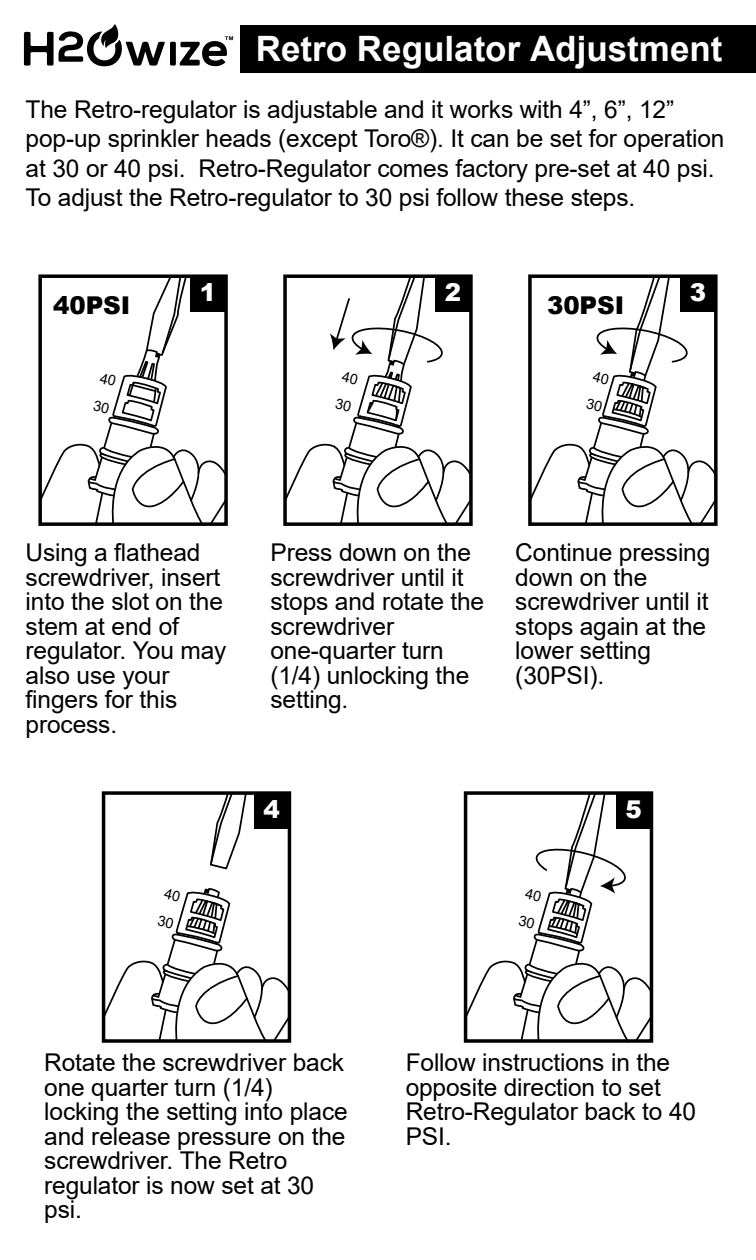
<style>
.page{position:relative;width:756px;height:1260px;background:#fff}
.page>*{position:absolute;margin:0;border:0;box-sizing:border-box;transform-origin:0 0}
.t1{font:700 35px "Arial";color:#fff}
.t2{font:24.5px/24.5px "Arial";letter-spacing:-.005em;color:#000}
.t3{font:900 24.5px "Arial";letter-spacing:-.005em;color:#000}
.t4{font:900 24.5px "Arial";color:#fff}
.t5{font:14.35px/28px "Arial";color:#000}
</style>
<div class="page">
<div style="left:241px;top:26px;width:515px;height:47px;background:#000"></div>
<svg style="left:23px;top:24px;width:210px;height:43px"></svg>
<svg style="left:284px;top:274px;width:189px;height:252px"></svg>
<svg style="left:528px;top:274px;width:190px;height:252px"></svg>
<svg style="left:39px;top:274px;width:189px;height:252px"></svg>
<svg style="left:464px;top:791px;width:190px;height:252px"></svg>
<svg style="left:102px;top:791px;width:190px;height:252px"></svg>
<div style="left:191px;top:276px;width:35px;height:36px;background:#000"></div>
<div style="left:254px;top:793px;width:35px;height:35px;background:#000"></div>
<div style="left:616px;top:793px;width:35px;height:35px;background:#000"></div>
<div style="left:436px;top:276px;width:35px;height:36px;background:#000"></div>
<div style="left:681px;top:276px;width:35px;height:36px;background:#000"></div>
<h1 class="t1" style="left:256px;top:24px;width:468px">Retro Regulator Adjustment</h1>
<p class="t2" style="left:26px;top:94px;width:700px;line-height:29.4px">The Retro-regulator is adjustable and it works with 4”, 6”, 12” pop-up sprinkler heads (except Toro®). It can be set for operation at 30 or 40 psi. Retro-Regulator comes factory pre-set at 40 psi.<br>To adjust the Retro-regulator to 30 psi follow these steps.</p>
<p class="t4" style="left:200px;top:274px;width:18px">1</p>
<p class="t4" style="left:445px;top:274px;width:18px">2</p>
<p class="t4" style="left:690px;top:274px;width:18px">3</p>
<p class="t3" style="left:53px;top:288px;width:79px">40PSI</p>
<p class="t3" style="left:547px;top:288px;width:79px">30PSI</p>
<p class="t5" style="left:104px;top:364px;width:18px;rotate:14deg">40<br>30</p>
<p class="t5" style="left:346px;top:363px;width:18px;rotate:14deg">40<br>30</p>
<p class="t5" style="left:597px;top:363px;width:18px;rotate:14deg">40<br>30</p>
<p class="t2" style="left:26px;top:540px;width:202px">Using a flathead screwdriver, insert into the slot on the stem at end of regulator. You may also use your fingers for this process.</p>
<p class="t2" style="left:270px;top:540px;width:215px">Press down on the screwdriver until it stops and rotate the screwdriver one-quarter turn (1/4) unlocking the setting.</p>
<p class="t2" style="left:515px;top:540px;width:197px">Continue pressing down on the screwdriver until it stops again at the lower setting (30PSI).</p>
<p class="t4" style="left:263px;top:791px;width:18px">4</p>
<p class="t4" style="left:626px;top:791px;width:18px">5</p>
<p class="t5" style="left:168px;top:880px;width:18px;rotate:14deg">40<br>30</p>
<p class="t5" style="left:529px;top:880px;width:18px;rotate:14deg">40<br>30</p>
<p class="t2" style="left:44px;top:1050px;width:305px">Rotate the screwdriver back one quarter turn (1/4) locking the setting into place and release pressure on the screwdriver. The Retro regulator is now set at 30 psi.</p>
<p class="t2" style="left:406px;top:1050px;width:292px">Follow instructions in the opposite direction to set<br>Retro-Regulator back to 40<br>PSI.</p>
</div>
